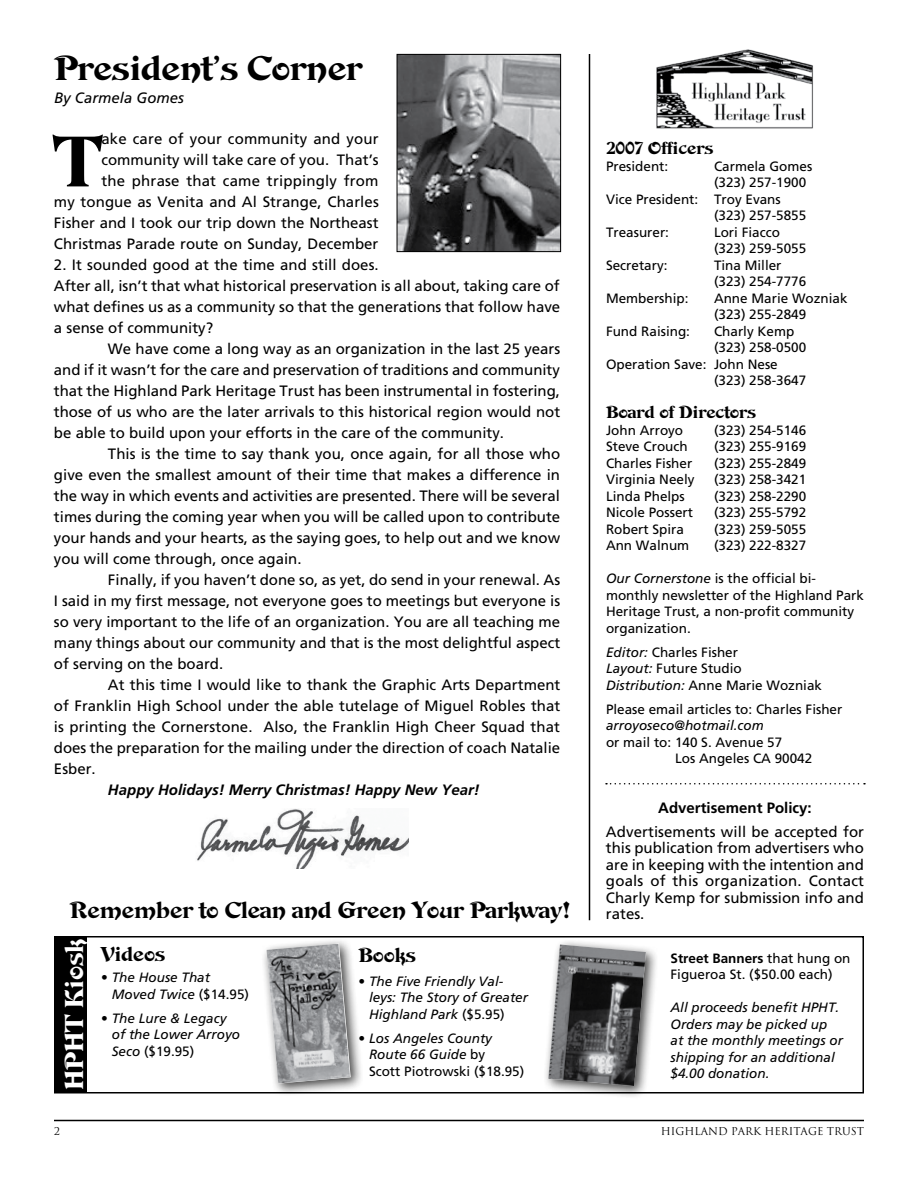
<style>
.page{position:relative;width:918px;height:1188px;background:#fff}
.page>*{position:absolute;margin:0;border:0;box-sizing:border-box;transform-origin:0 0}
.t1{font:74.55px "De Vinne Orn D";color:#000}
.t2{font:36px "De Vinne Orn D";color:#000}
.t3{font:27px "De Vinne Orn D";color:#fff}
.t4{font:24px "De Vinne Orn D";color:#000}
.t5{font:21px "De Vinne Orn D";color:#000}
.t6{font:18px "De Vinne Orn D";color:#000}
.t7{font:15px/21px "Frutiger";color:#000;text-align:justify}
.t8{font:italic 700 15px "Frutiger";color:#000}
.t9{font:700 15px "Frutiger";color:#000}
.t10{font:italic 15px "Frutiger";color:#000}
.t11{font:13.5px/16.5px "Frutiger";color:#000}
.t12{font:italic 13.5px/16.5px "Frutiger";color:#000}
.t13{font:10.5px "Trajan";color:#000}
.s1{font-style:normal}
.s2{font-style:italic}
.s3{font-weight:700}
</style>
<div class="page">
<div style="left:541px;top:938px;width:124px;height:168px;background:#000;opacity:.75"></div>
<img style="left:548px;top:944px;width:98px;height:142px">
<div style="left:260px;top:937px;width:110px;height:166px;background:#000;opacity:.75"></div>
<img style="left:267px;top:944px;width:83px;height:139px">
<hr style="left:54px;top:1120px;width:810px;height:1px;background:#000">
<img style="left:656px;top:49px;width:157px;height:80px">
<hr style="left:589px;top:54px;width:1px;height:866px;background:#000">
<svg style="left:606px;top:783px;width:259px;height:1px"></svg>
<div style="left:54px;top:936px;width:810px;height:158px;border:2px solid #000"></div>
<div style="left:54px;top:936px;width:32px;height:157px;background:#000"></div>
<img style="left:399px;top:56px;width:160px;height:194px">
<div style="left:397px;top:54px;width:164px;height:198px;border:1px solid #000"></div>
<img style="left:197px;top:809px;width:212px;height:60px">
<h2 class="t2" style="left:54px;top:48px;width:310px">President’s Corner</h2>
<p class="t10" style="left:54px;top:89px;width:132px">By Carmela Gomes</p>
<p class="t7" style="left:54px;top:129px;width:326px;text-align:right">ake care of your community and your community will take care of you. That’s<br>the phrase that came trippingly from<br>my tongue as Venita and Al Strange, Charles Fisher and I took our trip down the Northeast Christmas Parade route on Sunday, December</p>
<p class="t7" style="left:54px;top:255px;width:508px;text-align:left">2. It sounded good at the time and still does.<br>After all, isn’t that what historical preservation is all about, taking care of what defines us as a community so that the generations that follow have a sense of community?</p>
<p class="t7" style="left:54px;top:339px;width:508px;text-indent:54px">We have come a long way as an organization in the last 25 years and if it wasn’t for the care and preservation of traditions and community that the Highland Park Heritage Trust has been instrumental in fostering, those of us who are the later arrivals to this historical region would not be able to build upon your efforts in the care of the community.</p>
<p class="t7" style="left:54px;top:444px;width:508px;text-indent:54px">This is the time to say thank you, once again, for all those who give even the smallest amount of their time that makes a difference in the way in which events and activities are presented. There will be several times during the coming year when you will be called upon to contribute your hands and your hearts, as the saying goes, to help out and we know you will come through, once again.</p>
<p class="t7" style="left:54px;top:570px;width:508px;text-indent:54px">Finally, if you haven’t done so, as yet, do send in your renewal. As I said in my first message, not everyone goes to meetings but everyone is so very important to the life of an organization. You are all teaching me many things about our community and that is the most delightful aspect of serving on the board.</p>
<p class="t7" style="left:54px;top:675px;width:508px;text-indent:54px">At this time I would like to thank the Graphic Arts Department of Franklin High School under the able tutelage of Miguel Robles that is printing the Cornerstone. Also, the Franklin High Cheer Squad that does the preparation for the mailing under the direction of coach Natalie Esber.</p>
<p class="t8" style="left:108px;top:781px;width:373px">Happy Holidays! Merry Christmas! Happy New Year!</p>
<h1 class="t1" style="left:54px;top:119px;width:49px">T</h1>
<h3 class="t4" style="left:70px;top:896px;width:503px">Remember to Clean and Green Your Parkway!</h3>
<h3 class="t3" style="left:58px;top:1090px;width:152px;rotate:-90deg">HPHT Kiosk</h3>
<h3 class="t5" style="left:101px;top:942px;width:65px">Videos</h3>
<p class="t12" style="left:112px;top:969px;width:139px;text-indent:-11px"><span class="s1">•</span> The House That<br>Moved Twice <span class="s1">($14.95)</span></p>
<p class="t12" style="left:112px;top:1010px;width:130px;text-indent:-11px"><span class="s1">•</span> The Lure &amp; Legacy of the Lower Arroyo<br>Seco <span class="s1">($19.95)</span></p>
<h3 class="t5" style="left:358px;top:943px;width:59px">Books</h3>
<p class="t12" style="left:369px;top:973px;width:161px;text-indent:-11px"><span class="s1">•</span> The Five Friendly Val&shy;leys: The Story of Greater<br>Highland Park <span class="s1">($5.95)</span></p>
<p class="t12" style="left:369px;top:1030px;width:157px;text-indent:-11px"><span class="s1">•</span> Los Angeles County<br>Route 66 Guide <span class="s1">by<br>Scott Piotrowski ($18.95)</span></p>
<p class="t6" style="left:606px;top:138px;width:109px">2007 Officers</p>
<p class="t11" style="left:606px;top:158px;width:64px">President:</p>
<p class="t11" style="left:714px;top:158px;width:100px">Carmela Gomes</p>
<p class="t11" style="left:714px;top:174px;width:94px">(323) 257-1900</p>
<p class="t11" style="left:606px;top:191px;width:176px">Vice President: Troy Evans</p>
<p class="t11" style="left:714px;top:207px;width:94px">(323) 257-5855</p>
<p class="t11" style="left:606px;top:224px;width:65px">Treasurer:</p>
<p class="t11" style="left:714px;top:224px;width:94px">Lori Fiacco (323) 259-5055</p>
<p class="t11" style="left:606px;top:257px;width:63px">Secretary:</p>
<p class="t11" style="left:714px;top:257px;width:94px">Tina Miller (323) 254-7776</p>
<p class="t11" style="left:606px;top:290px;width:84px">Membership:</p>
<p class="t11" style="left:714px;top:290px;width:135px">Anne Marie Wozniak (323) 255-2849</p>
<p class="t11" style="left:606px;top:323px;width:86px">Fund Raising:</p>
<p class="t11" style="left:714px;top:323px;width:82px">Charly Kemp</p>
<p class="t11" style="left:714px;top:339px;width:94px">(323) 258-0500</p>
<p class="t11" style="left:606px;top:356px;width:173px">Operation Save: John Nese</p>
<p class="t11" style="left:714px;top:372px;width:94px">(323) 258-3647</p>
<p class="t6" style="left:606px;top:402px;width:151px">Board of Directors</p>
<p class="t11" style="left:606px;top:422px;width:79px">John Arroyo</p>
<p class="t11" style="left:714px;top:422px;width:94px">(323) 254-5146</p>
<p class="t11" style="left:606px;top:438px;width:83px">Steve Crouch</p>
<p class="t11" style="left:714px;top:438px;width:94px">(323) 255-9169</p>
<p class="t11" style="left:606px;top:455px;width:88px">Charles Fisher</p>
<p class="t11" style="left:714px;top:455px;width:94px">(323) 255-2849</p>
<p class="t11" style="left:606px;top:471px;width:90px">Virginia Neely</p>
<p class="t11" style="left:714px;top:471px;width:94px">(323) 258-3421</p>
<p class="t11" style="left:606px;top:488px;width:80px">Linda Phelps</p>
<p class="t11" style="left:714px;top:488px;width:94px">(323) 258-2290</p>
<p class="t11" style="left:606px;top:504px;width:89px">Nicole Possert</p>
<p class="t11" style="left:714px;top:504px;width:94px">(323) 255-5792</p>
<p class="t11" style="left:606px;top:521px;width:80px">Robert Spira</p>
<p class="t11" style="left:714px;top:521px;width:94px">(323) 259-5055</p>
<p class="t11" style="left:606px;top:537px;width:85px">Ann Walnum</p>
<p class="t11" style="left:714px;top:537px;width:94px">(323) 222-8327</p>
<p class="t11" style="left:606px;top:570px;width:259px"><span class="s2">Our Cornerstone</span> is the official bi&shy;monthly newsletter of the Highland Park<br>Heritage Trust, a non-profit community organization.</p>
<p class="t11" style="left:606px;top:644px;width:218px"><span class="s2">Editor:</span> Charles Fisher<br><span class="s2">Layout:</span> Future Studio<br><span class="s2">Distribution:</span> Anne Marie Wozniak</p>
<p class="t11" style="left:606px;top:701px;width:238px">Please email articles to: Charles Fisher</p>
<p class="t12" style="left:606px;top:717px;width:159px">arroyoseco@hotmail.com</p>
<p class="t11" style="left:675px;top:734px;width:139px;text-indent:-69px">or mail to: 140 S. Avenue 57<br>Los Angeles CA 90042</p>
<p class="t9" style="left:658px;top:799px;width:155px">Advertisement Policy:</p>
<p class="t7" style="left:606px;top:823px;width:260px;line-height:16.5px">Advertisements will be accepted for this publication from advertisers who are in keeping with the intention and goals of this organization. Contact Charly Kemp for submission info and rates.</p>
<p class="t11" style="left:670px;top:950px;width:182px"><span class="s3">Street Banners</span> that hung on<br>Figueroa St. ($50.00 each)</p>
<p class="t12" style="left:670px;top:999px;width:174px">All proceeds benefit HPHT.<br>Orders may be picked up at the monthly meetings or shipping for an additional $4.00 donation.</p>
<p class="t13" style="left:54px;top:1125px;width:8px">2</p>
<p class="t13" style="left:661px;top:1125px;width:205px">HIGHLAND PARK HERITAGE TRUST</p>
</div>
